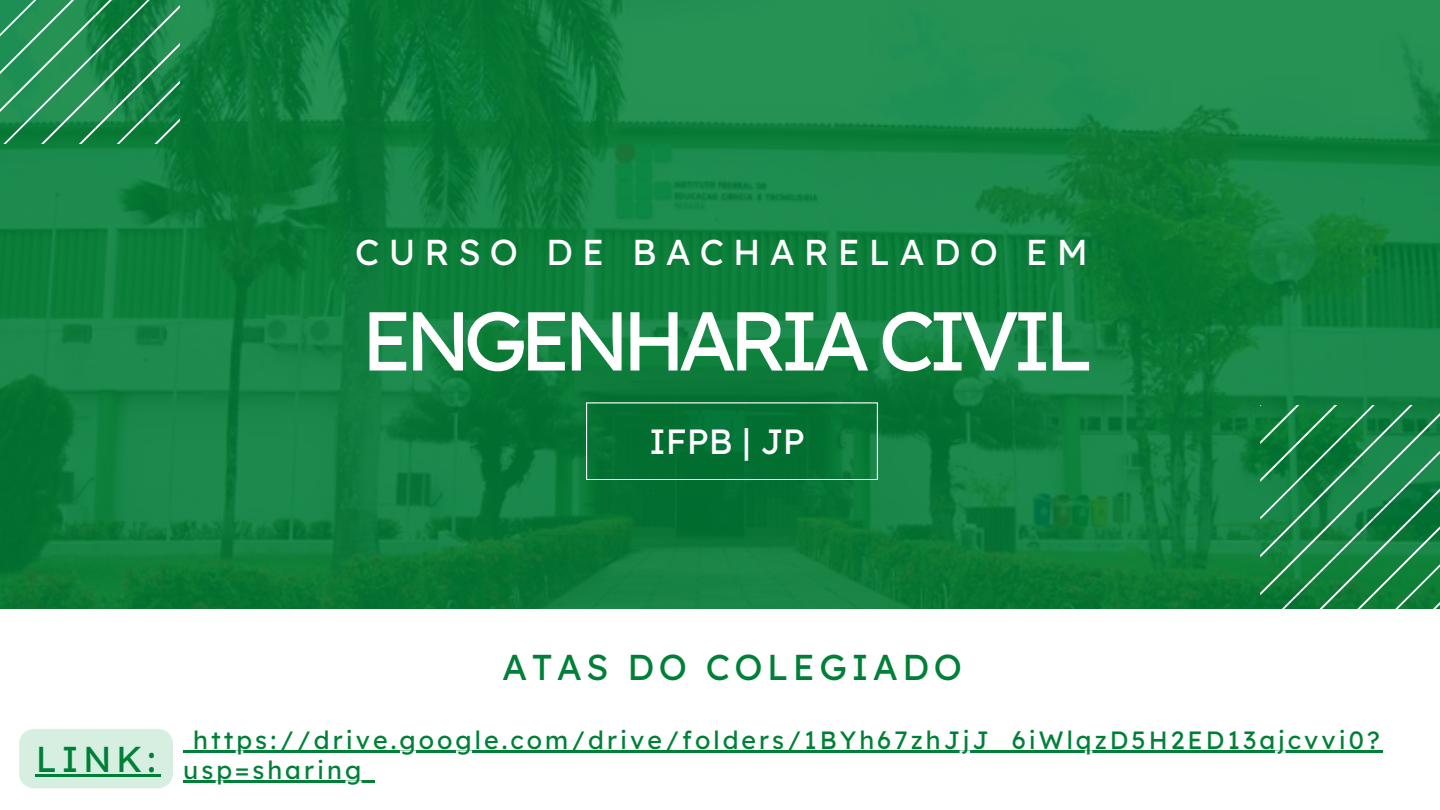
<style>
.page{position:relative;width:1440px;height:810px;background:#fff}
.page>*{position:absolute;margin:0;border:0;box-sizing:border-box;transform-origin:0 0}
.t1{font:83.2px "Lexend Deca";letter-spacing:-.09em;color:#fff}
.t2{font:36px "Lexend Deca";letter-spacing:.25em;color:#fff}
.t3{font:36px "Lexend Deca";letter-spacing:.12em;color:#008037}
.t4{font:35px "Lexend Deca";color:#fff}
.t5{font:25px/30px "Lexend Deca";letter-spacing:.12em;color:#008037}
</style>
<div class="page">
<img style="left:0;top:0;width:1440px;height:609px">
<svg style="left:0;top:0;width:180px;height:144px;background:#288f54"></svg>
<svg style="left:1260px;top:405px;width:180px;height:204px;background:#1f8649"></svg>
<svg style="left:586px;top:402px;width:292px;height:78px;background:#0c763a"></svg>
<div style="left:19px;top:729px;width:154px;height:59px;background:#d7efe1"></div>
<hr style="left:36px;top:774px;width:125px;height:3px;background:#008037">
<svg style="left:183px;top:751px;width:10px;height:2px"></svg>
<hr style="left:193px;top:751px;width:1190px;height:2px;background:#008037">
<hr style="left:183px;top:781px;width:181px;height:2px;background:#008037">
<svg style="left:364px;top:781px;width:10px;height:2px"></svg>
<p class="t2" style="left:355px;top:229px;width:734px">CURSO DE BACHARELADO EM</p>
<p class="t1" style="left:361px;top:287px;width:735px">ENGENHARIA CIVIL</p>
<p class="t4" style="left:649px;top:419px;width:158px">IFPB | JP</p>
<p class="t3" style="left:36px;top:736px;width:122px">LINK:</p>
<p class="t3" style="left:502px;top:644px;width:461px">ATAS DO COLEGIADO</p>
<p class="t5" style="left:183px;top:725px;width:1198px;text-indent:10px">https://drive.google.com/drive/folders/1BYh67zhJjJ_6iWlqzD5H2ED13ajcvvi0? usp=sharing</p>
</div>
